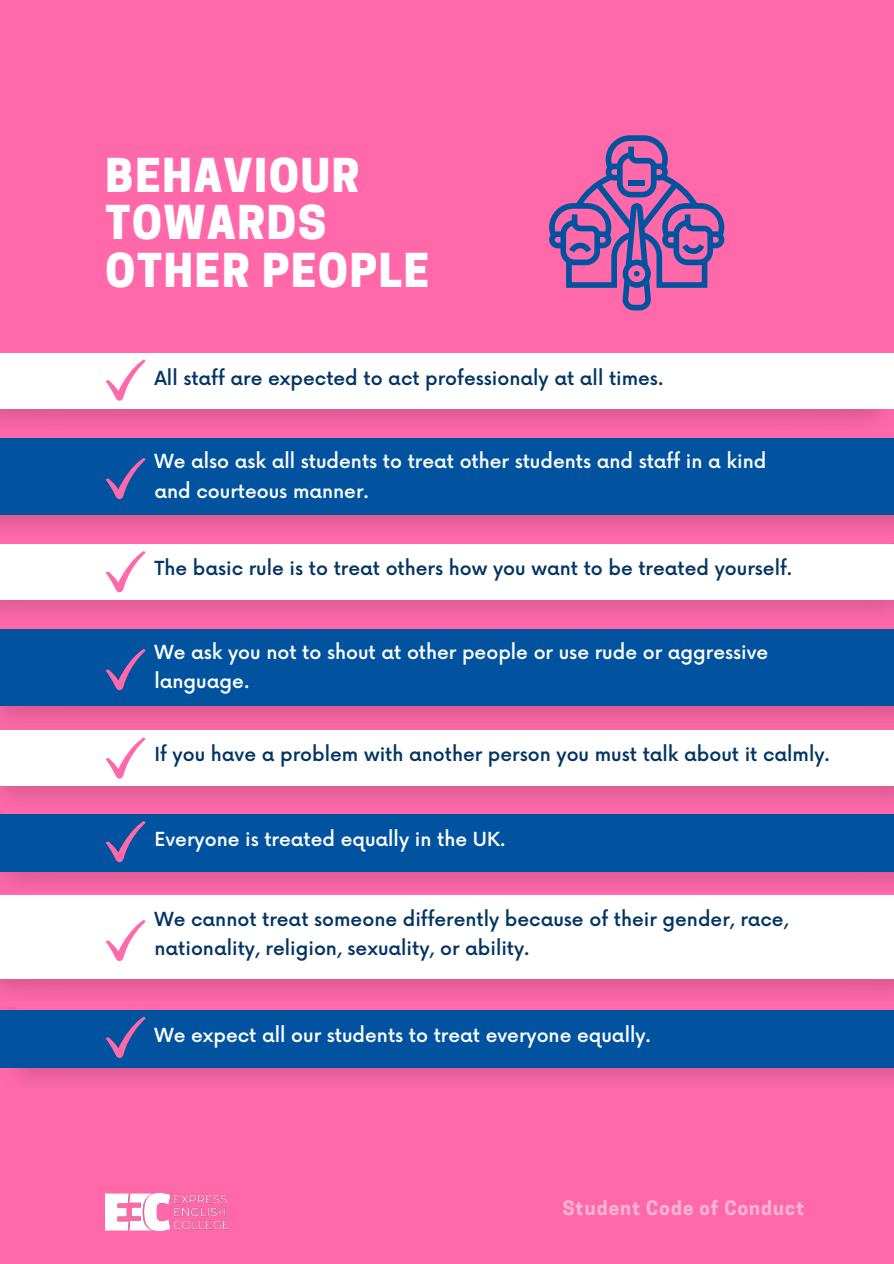
<style>
.page{position:relative;width:894px;height:1264px;background:#fff}
.page>*{position:absolute;margin:0;border:0;box-sizing:border-box;transform-origin:0 0}
.t1{font:800 43.8px/47.2px "Cooper Hewitt";letter-spacing:.04em;color:#fff}
.t2{font:500 18.9px/29.2px "Now";color:#033564}
.t3{font:500 18.9px/29.2px "Now";color:#fff}
.t4{font:700 18.75px "Cooper Hewitt";letter-spacing:.06em;color:#f8b4d1}
</style>
<div class="page">
<div style="left:0;top:0;width:893px;height:1263px;background:#ff69aa"></div>
<img style="left:0;top:408px;width:893px;height:17px">
<div style="left:0;top:353px;width:893px;height:55px;background:#fff"></div>
<img style="left:105px;top:1193px;width:123px;height:37px">
<div style="left:0;top:438px;width:893px;height:77px;background:#0153a0"></div>
<img style="left:0;top:599px;width:893px;height:16px">
<div style="left:0;top:544px;width:893px;height:55px;background:#fff"></div>
<svg style="left:549px;top:135px;width:175px;height:175px"></svg>
<div style="left:628px;top:180px;width:17px;height:6px;background:#0153a0"></div>
<img style="left:0;top:705px;width:893px;height:17px">
<div style="left:0;top:629px;width:893px;height:76px;background:#0153a0"></div>
<img style="left:0;top:785px;width:893px;height:16px">
<div style="left:0;top:730px;width:893px;height:55px;background:#fff"></div>
<img style="left:0;top:811px;width:893px;height:76px">
<div style="left:0;top:813px;width:893px;height:58px;background:#0153a0"></div>
<div style="left:0;top:895px;width:893px;height:84px;background:#fff"></div>
<img style="left:0;top:1007px;width:893px;height:76px">
<div style="left:0;top:1009px;width:893px;height:58px;background:#0153a0"></div>
<svg style="left:105px;top:359px;width:40px;height:42px"></svg>
<svg style="left:105px;top:457px;width:40px;height:42px"></svg>
<svg style="left:105px;top:551px;width:40px;height:41px"></svg>
<svg style="left:105px;top:648px;width:40px;height:42px"></svg>
<svg style="left:105px;top:737px;width:40px;height:41px"></svg>
<svg style="left:105px;top:821px;width:40px;height:41px"></svg>
<svg style="left:105px;top:919px;width:40px;height:42px"></svg>
<svg style="left:105px;top:1016px;width:40px;height:41px"></svg>
<p class="t1" style="left:105px;top:157px;width:325px">BEHAVIOUR<br>TOWARDS<br>OTHER PEOPLE</p>
<p class="t2" style="left:154px;top:364px;width:510px">All staff are expected to act professionaly at all times.</p>
<p class="t3" style="left:154px;top:448px;width:613px">We also ask all students to treat other students and staff in a kind and courteous manner.</p>
<p class="t2" style="left:154px;top:554px;width:639px">The basic rule is to treat others how you want to be treated yourself.</p>
<p class="t3" style="left:154px;top:639px;width:615px">We ask you not to shout at other people or use rude or aggressive language.</p>
<p class="t2" style="left:154px;top:740px;width:676px">If you have a problem with another person you must talk about it calmly.</p>
<p class="t3" style="left:154px;top:825px;width:352px">Everyone is treated equally in the UK.</p>
<p class="t2" style="left:154px;top:905px;width:635px">We cannot treat someone differently because of their gender, race, nationality, religion, sexuality, or ability.</p>
<p class="t3" style="left:154px;top:1021px;width:498px">We expect all our students to treat everyone equally.</p>
<p class="t4" style="left:562px;top:1200px;width:243px">Student Code of Conduct</p>
</div>
